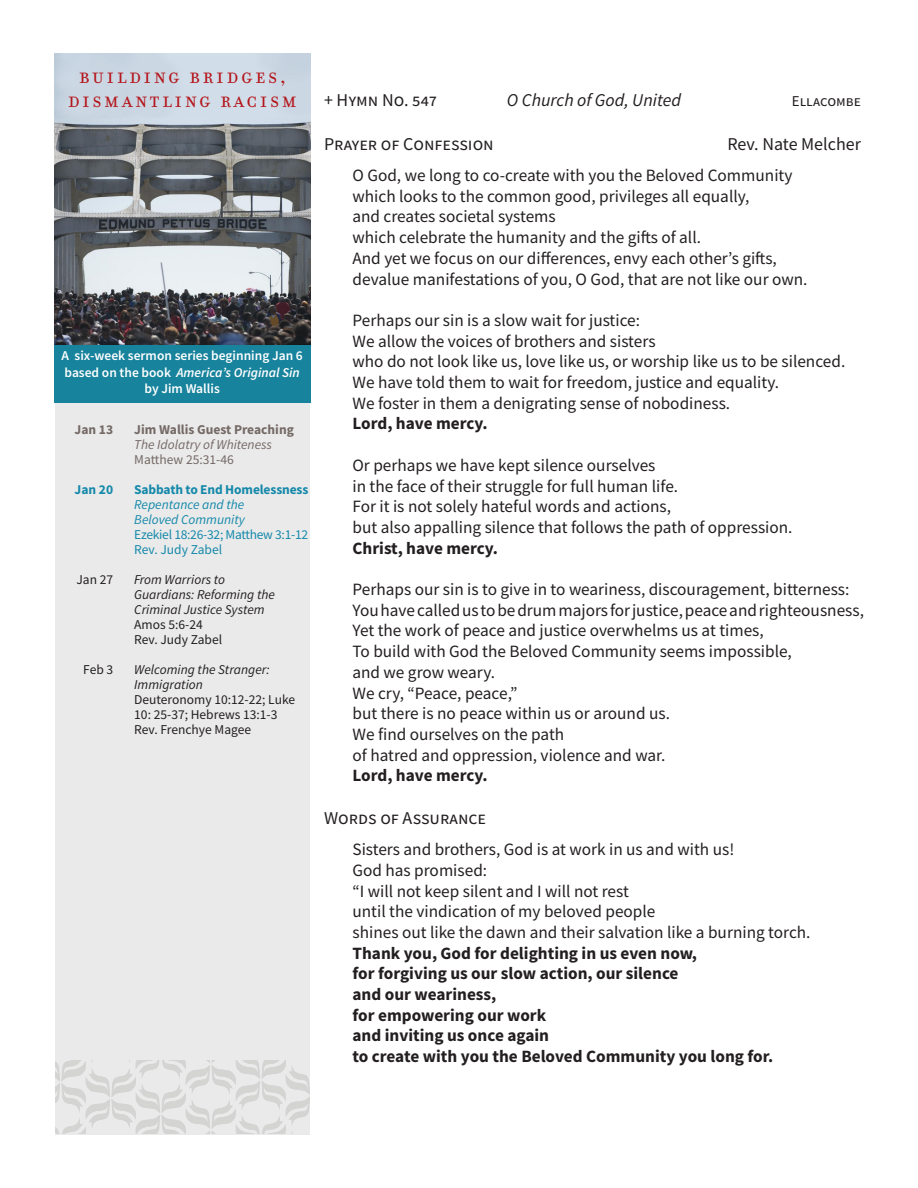
<style>
.page{position:relative;width:918px;height:1188px;background:#fff}
.page>*{position:absolute;margin:0;border:0;box-sizing:border-box;transform-origin:0 0}
.t1{font:25.5px "Filosofia All Small Caps OT";letter-spacing:.11em;color:#b4151a;scale:.94 1}
.t2{font:18px "Source Sans Pro";color:#231f20}
.t3{font:italic 18px "Source Sans Pro";color:#231f20}
.t4{font:17.25px "Source Sans Pro";color:#231f20}
.t5{font:700 17.25px "Source Sans Pro";color:#231f20}
.t6{font:15px "Source Sans Pro";color:#231f20}
.t7{font:13.5px/15px "Source Sans Pro";color:#231f20}
.t8{font:italic 13.5px/15px "Source Sans Pro";color:#231f20}
.t9{font:600 13.5px "Source Sans Pro";color:#fff}
.t10{font:13.5px "Source Sans Pro";letter-spacing:-.02em;color:#1589aa}
.t11{font:italic 600 13.5px "Source Sans Pro";color:#fff}
.t12{font:italic 13.5px "Source Sans Pro";color:#1589aa}
.t13{font:700 13.5px "Source Sans Pro";letter-spacing:-.01em;color:#1589aa}
.t14{font:700 13.5px "Source Sans Pro";color:#746965}
.t15{font:italic 13.5px "Source Sans Pro";color:#746965}
.t16{font:13.5px "Source Sans Pro";color:#746965}
.s1{font-style:normal}
</style>
<div class="page">
<div style="left:55px;top:53px;width:255px;height:1082px;background:#eaeaea"></div>
<div style="left:54px;top:344px;width:256px;height:58px;background:#17839c"></div>
<img style="left:54px;top:53px;width:256px;height:291px">
<svg style="left:55px;top:1061px;width:255px;height:73px"></svg>
<p class="t1" style="left:79px;top:61px;width:222px">Building Bridges,</p>
<p class="t1" style="left:68px;top:85px;width:245px">Dismantling Racism</p>
<p class="t9" style="left:62px;top:347px;width:243px">A six-week sermon series beginning Jan 6</p>
<p class="t11" style="left:65px;top:363px;width:237px"><span class="s1">based on the book</span> America’s Original Sin</p>
<p class="t9" style="left:145px;top:380px;width:77px">by Jim Wallis</p>
<p class="t14" style="left:75px;top:421px;width:40px">Jan 13</p>
<p class="t14" style="left:134px;top:421px;width:161px">Jim Wallis Guest Preaching</p>
<p class="t15" style="left:134px;top:436px;width:139px">The Idolatry of Whiteness</p>
<p class="t16" style="left:134px;top:451px;width:101px">Matthew 25:31-46</p>
<p class="t13" style="left:75px;top:481px;width:40px">Jan 20</p>
<p class="t13" style="left:134px;top:481px;width:176px">Sabbath to End Homelessness</p>
<p class="t12" style="left:134px;top:496px;width:112px">Repentance and the</p>
<p class="t12" style="left:134px;top:511px;width:112px">Beloved Community</p>
<p class="t10" style="left:134px;top:526px;width:175px">Ezekiel 18:26-32; Matthew 3:1-12</p>
<p class="t10" style="left:134px;top:541px;width:89px">Rev. Judy Zabel</p>
<p class="t7" style="left:76px;top:572px;width:38px">Jan 27</p>
<p class="t8" style="left:134px;top:572px;width:92px">From Warriors to</p>
<p class="t8" style="left:134px;top:587px;width:142px">Guardians: Reforming the<br>Criminal Justice System</p>
<p class="t7" style="left:134px;top:617px;width:70px">Amos 5:6-24</p>
<p class="t7" style="left:134px;top:632px;width:89px">Rev. Judy Zabel</p>
<p class="t7" style="left:83px;top:662px;width:32px">Feb 3</p>
<p class="t8" style="left:134px;top:662px;width:137px">Welcoming the Stranger:</p>
<p class="t8" style="left:134px;top:677px;width:70px">Immigration</p>
<p class="t7" style="left:134px;top:692px;width:162px">Deuteronomy 10:12-22; Luke<br>10: 25-37; Hebrews 13:1-3</p>
<p class="t7" style="left:134px;top:722px;width:119px">Rev. Frenchye Magee</p>
<p class="t2" style="left:324px;top:89px;width:114px">+ Hymn No. 547</p>
<p class="t3" style="left:507px;top:89px;width:176px">O Church of God, United</p>
<p class="t6" style="left:792px;top:92px;width:71px">Ellacombe</p>
<p class="t2" style="left:324px;top:132px;width:171px">Prayer of Confession</p>
<p class="t2" style="left:727px;top:132px;width:135px">Rev. Nate Melcher</p>
<p class="t4" style="left:352px;top:164px;width:441px">O God, we long to co-create with you the Beloved Community</p>
<p class="t4" style="left:352px;top:185px;width:399px">which looks to the common good, privileges all equally,</p>
<p class="t4" style="left:352px;top:206px;width:205px">and creates societal systems</p>
<p class="t4" style="left:352px;top:226px;width:350px">which celebrate the humanity and the gifts of all.</p>
<p class="t4" style="left:352px;top:247px;width:426px">And yet we focus on our differences, envy each other’s gifts,</p>
<p class="t4" style="left:352px;top:268px;width:457px">devalue manifestations of you, O God, that are not like our own.</p>
<p class="t4" style="left:352px;top:309px;width:289px">Perhaps our sin is a slow wait for justice:</p>
<p class="t4" style="left:352px;top:330px;width:305px">We allow the voices of brothers and sisters</p>
<p class="t4" style="left:352px;top:351px;width:494px">who do not look like us, love like us, or worship like us to be silenced.</p>
<p class="t4" style="left:352px;top:371px;width:428px">We have told them to wait for freedom, justice and equality.</p>
<p class="t4" style="left:352px;top:392px;width:379px">We foster in them a denigrating sense of nobodiness.</p>
<p class="t5" style="left:352px;top:412px;width:137px">Lord, have mercy.</p>
<p class="t4" style="left:352px;top:454px;width:305px">Or perhaps we have kept silence ourselves</p>
<p class="t4" style="left:352px;top:475px;width:327px">in the face of their struggle for full human life.</p>
<p class="t4" style="left:352px;top:496px;width:320px">For it is not solely hateful words and actions,</p>
<p class="t4" style="left:352px;top:516px;width:442px">but also appalling silence that follows the path of oppression.</p>
<p class="t5" style="left:352px;top:536px;width:147px">Christ, have mercy.</p>
<p class="t4" style="left:352px;top:578px;width:498px">Perhaps our sin is to give in to weariness, discouragement, bitterness:</p>
<p class="t4" style="left:352px;top:599px;width:513px">You have called us to be drum majors for justice, peace and righteousness,</p>
<p class="t4" style="left:352px;top:620px;width:413px">Yet the work of peace and justice overwhelms us at times,</p>
<p class="t4" style="left:352px;top:640px;width:441px">To build with God the Beloved Community seems impossible,</p>
<p class="t4" style="left:352px;top:661px;width:144px">and we grow weary.</p>
<p class="t4" style="left:352px;top:682px;width:167px">We cry, “Peace, peace,”</p>
<p class="t4" style="left:352px;top:703px;width:319px">but there is no peace within us or around us.</p>
<p class="t4" style="left:352px;top:723px;width:213px">We find ourselves on the path</p>
<p class="t4" style="left:352px;top:744px;width:315px">of hatred and oppression, violence and war.</p>
<p class="t5" style="left:352px;top:764px;width:137px">Lord, have mercy.</p>
<p class="t2" style="left:324px;top:806px;width:164px">Words of Assurance</p>
<p class="t4" style="left:352px;top:838px;width:383px">Sisters and brothers, God is at work in us and with us!</p>
<p class="t4" style="left:352px;top:859px;width:136px">God has promised:</p>
<p class="t4" style="left:352px;top:880px;width:278px">“I will not keep silent and I will not rest</p>
<p class="t4" style="left:352px;top:901px;width:304px">until the vindication of my beloved people</p>
<p class="t4" style="left:352px;top:921px;width:460px">shines out like the dawn and their salvation like a burning torch.</p>
<p class="t5" style="left:352px;top:941px;width:346px">Thank you, God for delighting in us even now,</p>
<p class="t5" style="left:352px;top:962px;width:328px">for forgiving us our slow action, our silence</p>
<p class="t5" style="left:352px;top:983px;width:145px">and our weariness,</p>
<p class="t5" style="left:352px;top:1003px;width:195px">for empowering our work</p>
<p class="t5" style="left:352px;top:1024px;width:198px">and inviting us once again</p>
<p class="t5" style="left:352px;top:1045px;width:422px">to create with you the Beloved Community you long for.</p>
</div>
